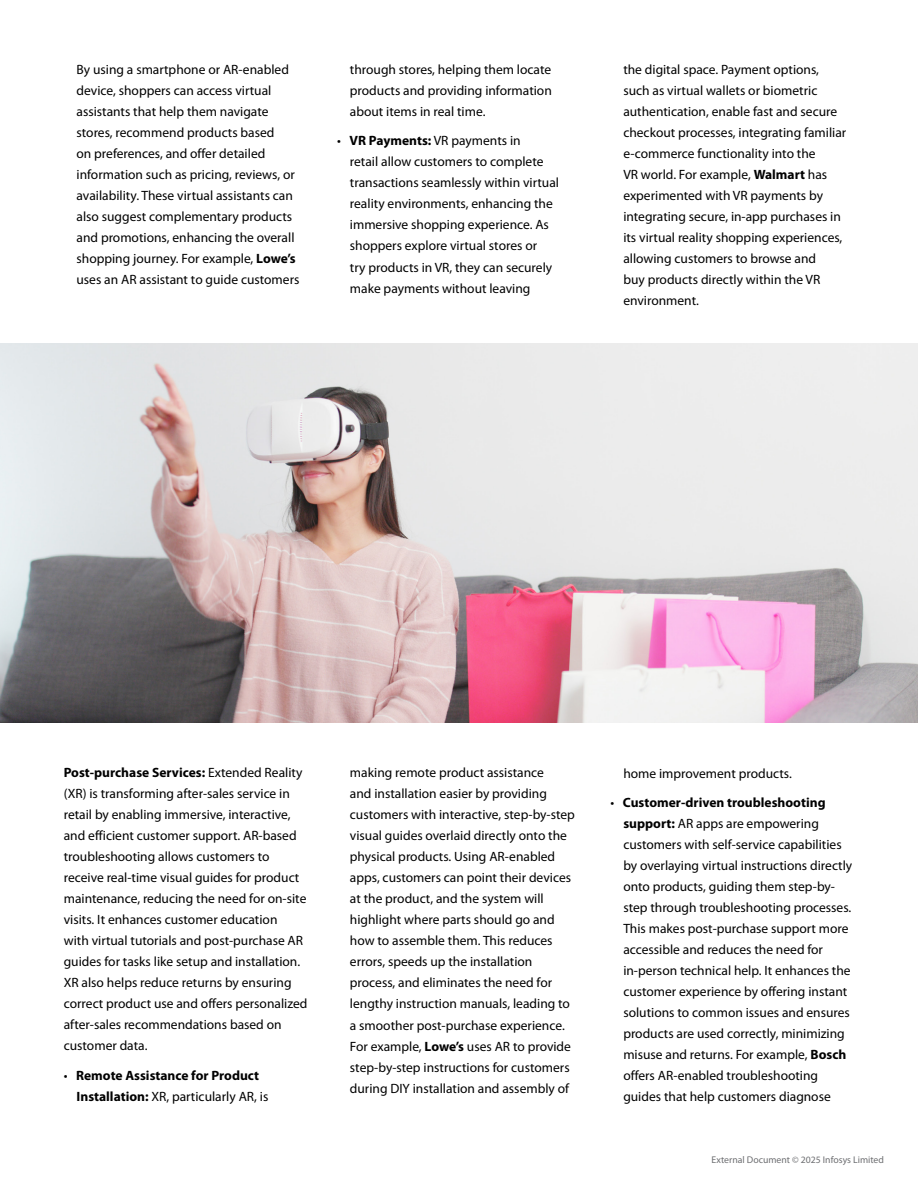
<style>
.page{position:relative;width:918px;height:1188px;background:#fff}
.page>*{position:absolute;margin:0;border:0;box-sizing:border-box;transform-origin:0 0}
.t1{font:13.5px/21px "Myriad Pro";color:#000}
.t2{font:700 13.5px/21px "Myriad Pro";color:#000}
.t3{font:9.75px "Myriad Pro";color:#6d6e71}
.s1{font-weight:700}
.s2{font-weight:400}
</style>
<div class="page">
<img style="left:0;top:344px;width:918px;height:378px">
<p class="t1" style="left:77px;top:59px;width:224px">By using a smartphone or AR-enabled device, shoppers can access virtual assistants that help them navigate stores, recommend products based<br>on preferences, and offer detailed information such as pricing, reviews, or availability. These virtual assistants can also suggest complementary products and promotions, enhancing the overall shopping journey. For example, <span class="s1">Lowe’s </span>uses an AR assistant to guide customers</p>
<p class="t1" style="left:350px;top:59px;width:203px;text-align:justify">through stores, helping them locate products and providing information about items in real time.</p>
<p class="t1" style="left:350px;top:130px;width:211px;text-indent:-13px">• <span class="s1">VR Payments:</span> VR payments in<br>retail allow customers to complete transactions seamlessly within virtual reality environments, enhancing the immersive shopping experience. As shoppers explore virtual stores or<br>try products in VR, they can securely make payments without leaving</p>
<p class="t1" style="left:623px;top:59px;width:224px">the digital space. Payment options, such as virtual wallets or biometric authentication, enable fast and secure checkout processes, integrating familiar e-commerce functionality into the<br>VR world. For example, <span class="s1">Walmart</span> has experimented with VR payments by integrating secure, in-app purchases in its virtual reality shopping experiences, allowing customers to browse and<br>buy products directly within the VR environment.</p>
<p class="t1" style="left:64px;top:762px;width:245px"><span class="s1">Post-purchase Services:</span> Extended Reality (XR) is transforming after-sales service in retail by enabling immersive, interactive, and efficient customer support. AR-based troubleshooting allows customers to receive real-time visual guides for product maintenance, reducing the need for on-site visits. It enhances customer education<br>with virtual tutorials and post-purchase AR guides for tasks like setup and installation.<br>XR also helps reduce returns by ensuring correct product use and offers personalized after-sales recommendations based on customer data.</p>
<p class="t2" style="left:77px;top:1064px;width:193px;text-indent:-13px"><span class="s2">•</span> Remote Assistance for Product<br>Installation: <span class="s2">XR, particularly AR, is</span></p>
<p class="t1" style="left:350px;top:762px;width:227px">making remote product assistance<br>and installation easier by providing customers with interactive, step-by-step visual guides overlaid directly onto the physical products. Using AR-enabled apps, customers can point their devices at the product, and the system will highlight where parts should go and how to assemble them. This reduces errors, speeds up the installation process, and eliminates the need for lengthy instruction manuals, leading to a smoother post-purchase experience.<br>For example, <span class="s1">Lowe’s</span> uses AR to provide step-by-step instructions for customers during DIY installation and assembly of</p>
<p class="t1" style="left:623px;top:762px;width:170px">home improvement products.</p>
<p class="t1" style="left:623px;top:792px;width:230px;text-indent:-13px">• <span class="s1">Customer-driven troubleshooting support:</span> AR apps are empowering customers with self-service capabilities by overlaying virtual instructions directly onto products, guiding them step-by&shy;step through troubleshooting processes.<br>This makes post-purchase support more accessible and reduces the need for in-person technical help. It enhances the customer experience by offering instant solutions to common issues and ensures products are used correctly, minimizing misuse and returns. For example, <span class="s1">Bosch </span>offers AR-enabled troubleshooting guides that help customers diagnose</p>
<p class="t3" style="left:712px;top:1154px;width:174px">External Document © 2025 Infosys Limited</p>
</div>
